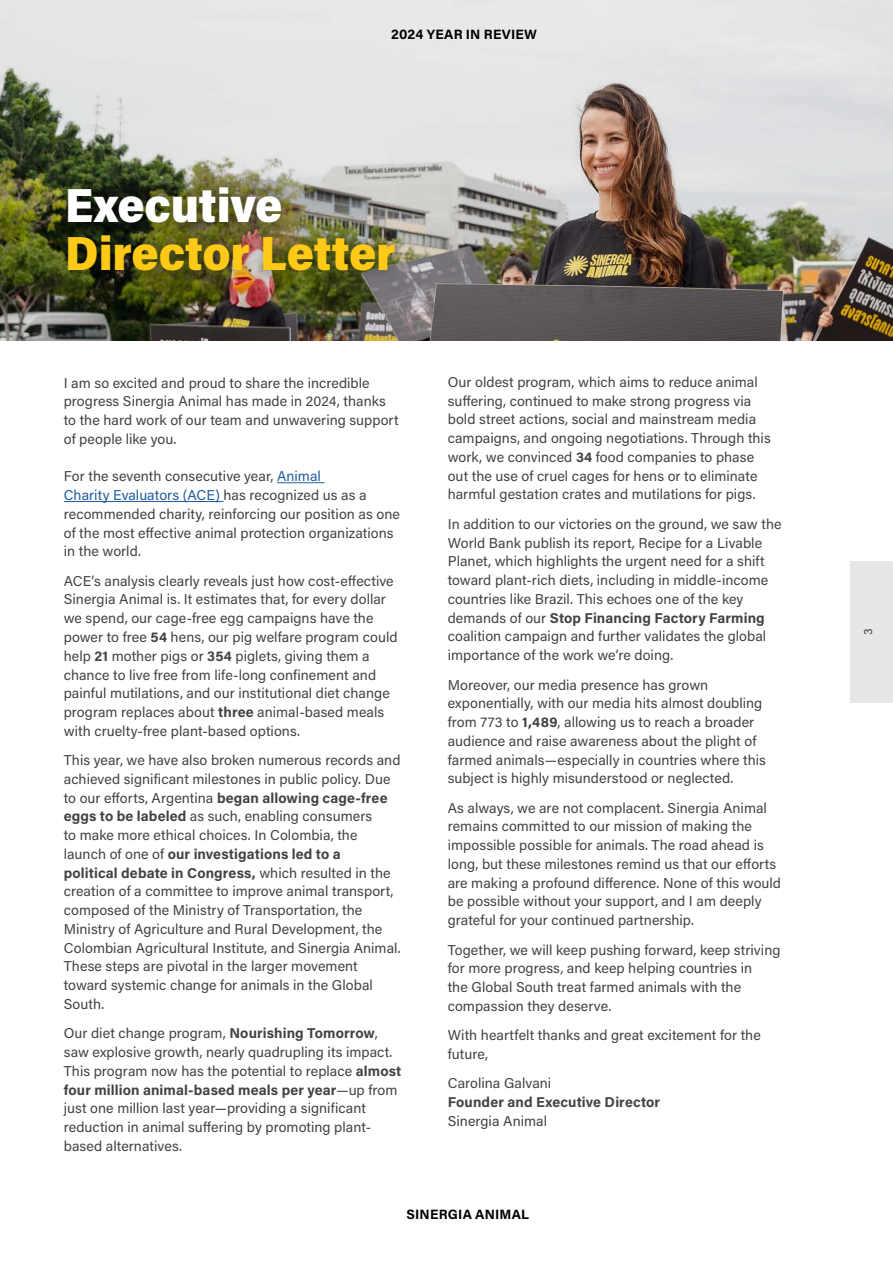
<style>
.page{position:relative;width:893px;height:1263px;background:#fff}
.page>*{position:absolute;margin:0;border:0;box-sizing:border-box;transform-origin:0 0}
.t1{font:900 48px "Acumin Pro Semi Cond";letter-spacing:-.005em;color:#ffc917}
.t2{font:900 48px "Acumin Pro Semi Cond";letter-spacing:-.005em;color:#fff}
.t3{font:14.25px/18.8px "Acumin Pro";letter-spacing:.005em;color:#434343}
.t4{font:700 14.25px "Acumin Pro";letter-spacing:.01em;color:#434343}
.t5{font:700 13.5px "Acumin Pro";letter-spacing:.015em;color:#000}
.t6{font:12px "Acumin Pro";color:#434343}
.s1{color:#215e9e}
.s2{font-weight:700}
</style>
<div class="page">
<img style="left:0;top:0;width:893px;height:340px">
<div style="left:55px;top:174px;width:354px;height:111px;background:#000;opacity:.45"></div>
<hr style="left:277px;top:482px;width:48px;height:1px;background:#215e9e">
<hr style="left:64px;top:501px;width:160px;height:1px;background:#215e9e">
<div style="left:850px;top:561px;width:43px;height:141px;background:#e6e7e8"></div>
<p class="t5" style="left:391px;top:24px;width:148px">2024 YEAR IN REVIEW</p>
<h1 class="t2" style="left:65px;top:172px;width:219px">Executive</h1>
<h1 class="t1" style="left:65px;top:220px;width:332px">Director Letter</h1>
<p class="t3" style="left:64px;top:373px;width:336px">I am so excited and proud to share the incredible progress Sinergia Animal has made in 2024, thanks to the hard work of our team and unwavering support of people like you.</p>
<p class="t3" style="left:64px;top:466px;width:338px">For the seventh consecutive year, <span class="s1">Animal<br>Charity Evaluators (ACE)</span> has recognized us as a recommended charity, reinforcing our position as one of the most effective animal protection organizations in the world.</p>
<p class="t3" style="left:64px;top:571px;width:335px">ACE’s analysis clearly reveals just how cost-effective Sinergia Animal is. It estimates that, for every dollar we spend, our cage-free egg campaigns have the power to free <span class="s2">54</span> hens, our pig welfare program could help <span class="s2">21</span> mother pigs or <span class="s2">354</span> piglets, giving them a chance to live free from life-long confinement and painful mutilations, and our institutional diet change program replaces about <span class="s2">three</span> animal-based meals with cruelty-free plant-based options.</p>
<p class="t3" style="left:64px;top:750px;width:338px">This year, we have also broken numerous records and achieved significant milestones in public policy. Due to our efforts, Argentina <span class="s2">began allowing cage-free eggs to be labeled</span> as such, enabling consumers<br>to make more ethical choices. In Colombia, the launch of one of <span class="s2">our investigations led to a<br>political debate in Congress,</span> which resulted in the creation of a committee to improve animal transport, composed of the Ministry of Transportation, the Ministry of Agriculture and Rural Development, the Colombian Agricultural Institute, and Sinergia Animal.<br>These steps are pivotal in the larger movement toward systemic change for animals in the Global South.</p>
<p class="t3" style="left:64px;top:1023px;width:339px">Our diet change program, <span class="s2">Nourishing Tomorrow</span>, saw explosive growth, nearly quadrupling its impact.<br>This program now has the potential to replace <span class="s2">almost four million animal-based meals per year</span>—up from just one million last year—providing a significant reduction in animal suffering by promoting plant&shy;based alternatives.</p>
<p class="t3" style="left:448px;top:372px;width:325px">Our oldest program, which aims to reduce animal suffering, continued to make strong progress via bold street actions, social and mainstream media campaigns, and ongoing negotiations. Through this work, we convinced <span class="s2">34</span> food companies to phase out the use of cruel cages for hens or to eliminate harmful gestation crates and mutilations for pigs.</p>
<p class="t3" style="left:448px;top:514px;width:335px">In addition to our victories on the ground, we saw the World Bank publish its report, Recipe for a Livable Planet, which highlights the urgent need for a shift toward plant-rich diets, including in middle-income countries like Brazil. This echoes one of the key demands of our <span class="s2">Stop Financing Factory Farming </span>coalition campaign and further validates the global importance of the work we’re doing.</p>
<p class="t3" style="left:448px;top:675px;width:320px">Moreover, our media presence has grown exponentially, with our media hits almost doubling from 773 to <span class="s2">1,489</span>, allowing us to reach a broader audience and raise awareness about the plight of farmed animals—especially in countries where this subject is highly misunderstood or neglected.</p>
<p class="t3" style="left:448px;top:798px;width:335px">As always, we are not complacent. Sinergia Animal remains committed to our mission of making the impossible possible for animals. The road ahead is long, but these milestones remind us that our efforts are making a profound difference. None of this would be possible without your support, and I am deeply grateful for your continued partnership.</p>
<p class="t3" style="left:448px;top:940px;width:334px">Together, we will keep pushing forward, keep striving for more progress, and keep helping countries in<br>the Global South treat farmed animals with the compassion they deserve.</p>
<p class="t3" style="left:448px;top:1025px;width:315px">With heartfelt thanks and great excitement for the future,</p>
<p class="t3" style="left:448px;top:1073px;width:105px">Carolina Galvani</p>
<p class="t4" style="left:448px;top:1092px;width:214px">Founder and Executive Director</p>
<p class="t3" style="left:448px;top:1111px;width:101px">Sinergia Animal</p>
<p class="t5" style="left:406px;top:1205px;width:124px">SINERGIA ANIMAL</p>
<p class="t6" style="left:860px;top:635px;width:8px;rotate:-90deg">3</p>
</div>
